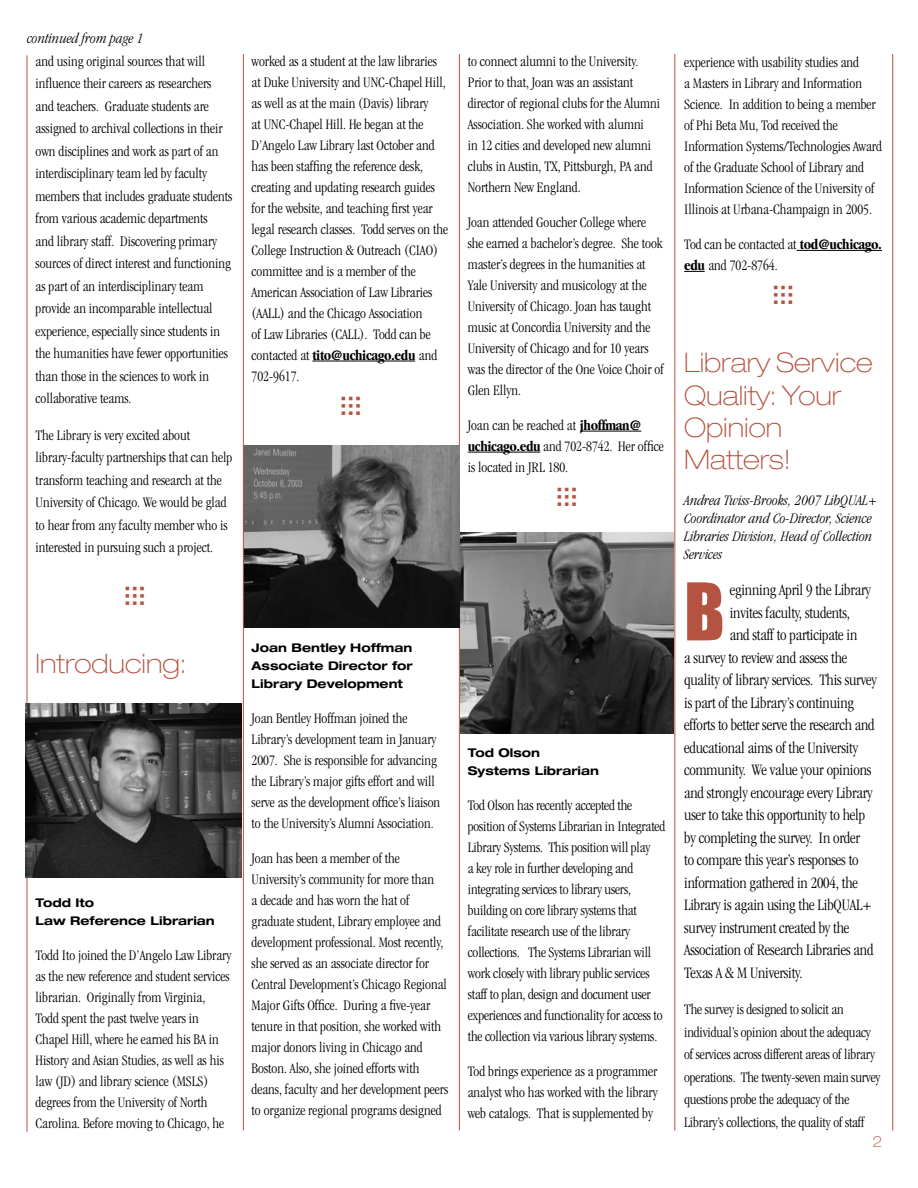
<style>
.page{position:relative;width:918px;height:1188px;background:#fff}
.page>*{position:absolute;margin:0;border:0;box-sizing:border-box;transform-origin:0 0}
.t1{font:73.35px "Impact";color:#b45340}
.t2{font:100 expanded 27px/32.4px "Helvetica Neue";color:#b45340}
.t3{font:300 condensed 16.5px "Garamond";letter-spacing:-.01em;color:#000}
.t4{font:300 condensed 15px/21px "Garamond";color:#000}
.t5{font:italic 300 condensed 15px/18px "Garamond";color:#000}
.t6{font:700 expanded 12px/18px "Helvetica Neue";color:#000}
.s1{font-weight:700}
</style>
<div class="page">
<hr style="left:797px;top:250px;width:85px;height:1px;background:#000">
<svg style="left:684px;top:271px;width:21px;height:1px"></svg>
<hr style="left:312px;top:361px;width:103px;height:1px;background:#000">
<hr style="left:580px;top:431px;width:61px;height:1px;background:#000">
<hr style="left:468px;top:452px;width:72px;height:1px;background:#000">
<hr style="left:459px;top:54px;width:1px;height:1076px;background:#b45340">
<img style="left:244px;top:445px;width:215px;height:183px">
<img style="left:460px;top:532px;width:214px;height:202px">
<hr style="left:27px;top:55px;width:1px;height:1077px;background:#b45340">
<hr style="left:243px;top:54px;width:1px;height:1076px;background:#b45340">
<hr style="left:674px;top:54px;width:1px;height:1076px;background:#b45340">
<hr style="left:892px;top:54px;width:1px;height:1076px;background:#b45340">
<img style="left:26px;top:703px;width:216px;height:174px">
<p class="t5" style="left:27px;top:29px;width:108px">continued from page</p>
<p class="t4" style="left:36px;top:50px;width:198px;line-height:22.5px">and using original sources that will influence their careers as researchers and teachers. Graduate students are assigned to archival collections in their own disciplines and work as part of an interdisciplinary team led by faculty members that includes graduate students from various academic departments<br>and library staff. Discovering primary sources of direct interest and functioning as part of an interdisciplinary team provide an incomparable intellectual experience, especially since students in the humanities have fewer opportunities than those in the sciences to work in collaborative teams.</p>
<p class="t4" style="left:36px;top:424px;width:198px;line-height:22.5px">The Library is very excited about library-faculty partnerships that can help transform teaching and research at the University of Chicago. We would be glad to hear from any faculty member who is interested in pursuing such a project.</p>
<p class="t4" style="left:252px;top:50px;width:198px">worked as a student at the law libraries at Duke University and UNC-Chapel Hill, as well as at the main (Davis) library<br>at UNC-Chapel Hill. He began at the D’Angelo Law Library last October and has been staffing the reference desk, creating and updating research guides for the website, and teaching first year legal research classes. Todd serves on the College Instruction &amp; Outreach (CIAO) committee and is a member of the American Association of Law Libraries (AALL) and the Chicago Association<br>of Law Libraries (CALL). Todd can be contacted at <span class="s1">tito@uchicago.edu</span> and 702-9617.</p>
<h2 class="t2" style="left:36px;top:647px;width:152px">Introducing:</h2>
<p class="t6" style="left:36px;top:893px;width:181px">Todd Ito<br>Law Reference Librarian</p>
<p class="t4" style="left:36px;top:945px;width:197px">Todd Ito joined the D’Angelo Law Library as the new reference and student services librarian. Originally from Virginia, Todd spent the past twelve years in Chapel Hill, where he earned his BA in History and Asian Studies, as well as his law (JD) and library science (MSLS) degrees from the University of North Carolina. Before moving to Chicago, he</p>
<p class="t6" style="left:252px;top:638px;width:163px;text-align:justify">Joan Bentley Hoffman Associate Director for Library Development</p>
<p class="t4" style="left:252px;top:708px;width:190px">Joan Bentley Hoffman joined the Library’s development team in January 2007. She is responsible for advancing the Library’s major gifts effort and will serve as the development office’s liaison to the University’s Alumni Association.</p>
<p class="t4" style="left:252px;top:848px;width:198px">Joan has been a member of the University’s community for more than<br>a decade and has worn the hat of graduate student, Library employee and development professional. Most recently, she served as an associate director for Central Development’s Chicago Regional Major Gifts Office. During a five-year tenure in that position, she worked with major donors living in Chicago and Boston. Also, she joined efforts with deans, faculty and her development peers to organize regional programs designed</p>
<p class="t4" style="left:468px;top:50px;width:194px">to connect alumni to the University.<br>Prior to that, Joan was an assistant director of regional clubs for the Alumni Association. She worked with alumni<br>in 12 cities and developed new alumni clubs in Austin, TX, Pittsburgh, PA and Northern New England.</p>
<p class="t4" style="left:468px;top:211px;width:197px">Joan attended Goucher College where she earned a bachelor’s degree. She took master’s degrees in the humanities at Yale University and musicology at the University of Chicago. Joan has taught music at Concordia University and the University of Chicago and for 10 years was the director of the One Voice Choir of Glen Ellyn.</p>
<p class="t4" style="left:468px;top:414px;width:197px">Joan can be reached at <span class="s1">jhoffman@ uchicago.edu</span> and 702-8742. Her office is located in JRL 180.</p>
<p class="t6" style="left:468px;top:744px;width:133px">Tod Olson<br>Systems Librarian</p>
<p class="t4" style="left:468px;top:795px;width:199px">Tod Olson has recently accepted the position of Systems Librarian in Integrated Library Systems. This position will play<br>a key role in further developing and integrating services to library users, building on core library systems that facilitate research use of the library collections. The Systems Librarian will work closely with library public services staff to plan, design and document user experiences and functionality for access to the collection via various library systems.</p>
<p class="t4" style="left:468px;top:1061px;width:191px;text-align:justify">Tod brings experience as a programmer analyst who has worked with the library web catalogs. That is supplemented by</p>
<p class="t4" style="left:684px;top:52px;width:199px">experience with usability studies and<br>a Masters in Library and Information Science. In addition to being a member of Phi Beta Mu, Tod received the Information Systems/Technologies Award of the Graduate School of Library and Information Science of the University of Illinois at Urbana-Champaign in 2005.</p>
<p class="t4" style="left:684px;top:234px;width:199px">Tod can be contacted at <span class="s1">tod@uchicago. edu</span> and 702-8764.</p>
<h2 class="t2" style="left:684px;top:346px;width:190px">Library Service<br>Quality: Your<br>Opinion<br>Matters!</h2>
<p class="t5" style="left:684px;top:492px;width:194px">Andrea Twiss-Brooks, 2007 LibQUAL+<br>Coordinator and Co-Director, Science<br>Libraries Division, Head of Collection<br>Services</p>
<h1 class="t1" style="left:684px;top:563px;width:42px">B</h1>
<p class="t3" style="left:730px;top:581px;width:143px">eginning April 9 the Library</p>
<p class="t3" style="left:730px;top:604px;width:122px">invites faculty, students,</p>
<p class="t3" style="left:730px;top:626px;width:129px">and staff to participate in</p>
<p class="t3" style="left:684px;top:649px;width:165px">a survey to review and assess the</p>
<p class="t3" style="left:684px;top:671px;width:194px">quality of library services. This survey</p>
<p class="t3" style="left:684px;top:694px;width:171px">is part of the Library’s continuing</p>
<p class="t3" style="left:684px;top:716px;width:192px">efforts to better serve the research and</p>
<p class="t3" style="left:684px;top:739px;width:176px">educational aims of the University</p>
<p class="t3" style="left:684px;top:761px;width:189px">community. We value your opinions</p>
<p class="t3" style="left:684px;top:784px;width:190px">and strongly encourage every Library</p>
<p class="t3" style="left:684px;top:806px;width:182px">user to take this opportunity to help</p>
<p class="t3" style="left:684px;top:829px;width:177px">by completing the survey. In order</p>
<p class="t3" style="left:684px;top:851px;width:176px">to compare this year’s responses to</p>
<p class="t3" style="left:684px;top:874px;width:175px">information gathered in 2004, the</p>
<p class="t3" style="left:684px;top:896px;width:190px">Library is again using the LibQUAL+</p>
<p class="t3" style="left:684px;top:919px;width:167px">survey instrument created by the</p>
<p class="t3" style="left:684px;top:941px;width:191px">Association of Research Libraries and</p>
<p class="t3" style="left:684px;top:964px;width:120px">Texas A &amp; M University.</p>
<p class="t4" style="left:684px;top:999px;width:198px;line-height:22.5px">The survey is designed to solicit an individual’s opinion about the adequacy of services across different areas of library operations. The twenty-seven main survey questions probe the adequacy of the Library’s collections, the quality of staff</p>
</div>
